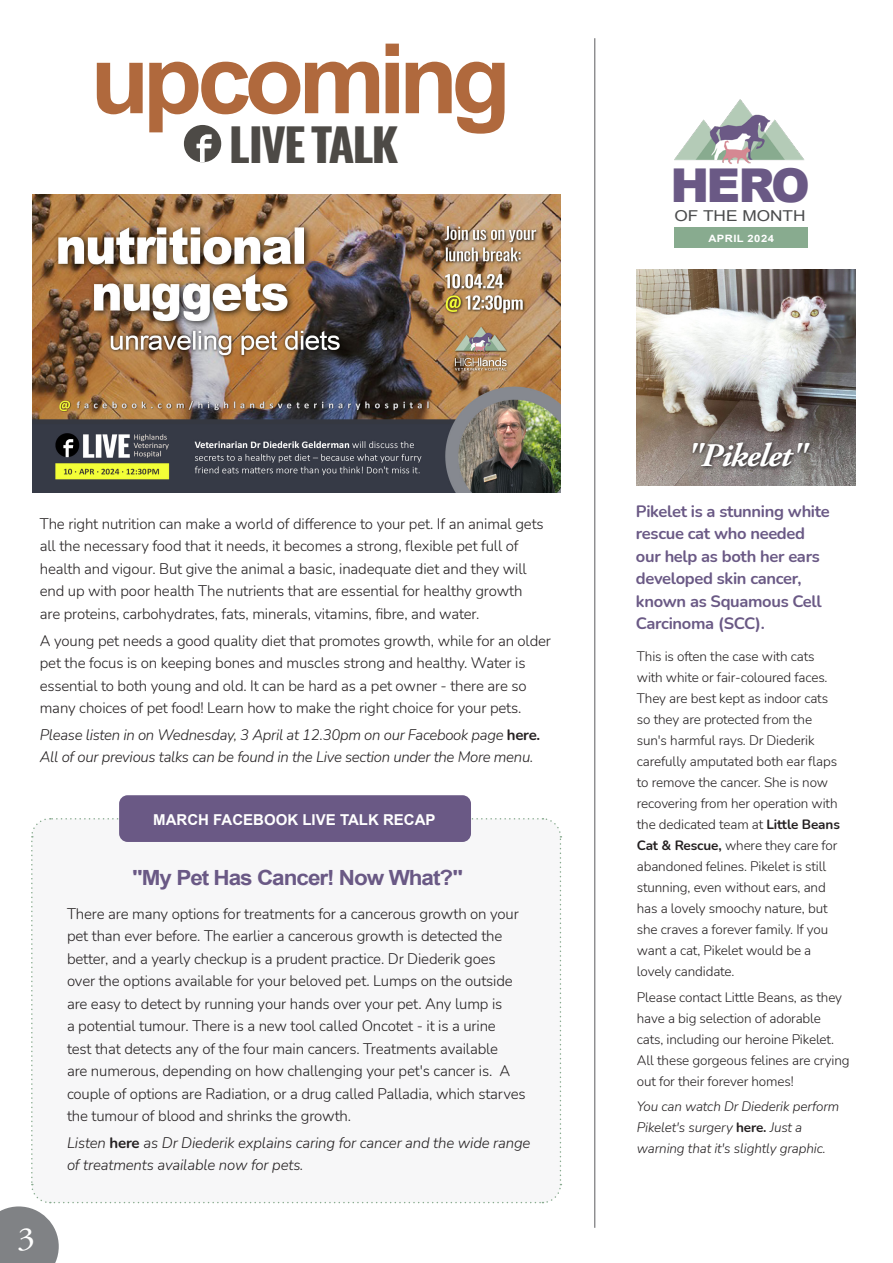
<style>
.page{position:relative;width:893px;height:1263px;background:#fff}
.page>*{position:absolute;margin:0;border:0;box-sizing:border-box;transform-origin:0 0}
.t1{font:700 97.2px "Arial";letter-spacing:-.07em;color:#b0693d}
.t2{font:900 46.65px "Arial";color:#6a5985}
.t3{font:700 45.15px "Oswald";letter-spacing:-.045em;color:#4d4a46;scale:1.06 1}
.t4{font:italic 700 33px "Adobe Garamond Pro";letter-spacing:-.03em;color:#fff;scale:1.04 1}
.t5{font:32.4px "Adobe Garamond Pro";color:#fff;scale:1.11 1}
.t6{font:700 20.85px "Arial";letter-spacing:-.045em;color:#6a5985;scale:1.08 1}
.t7{font:700 16.5px/22.5px "Nunito";letter-spacing:-.02em;color:#6a5985}
.t8{font:300 15px/22.5px "Nunito";letter-spacing:-.01em;color:#231f20}
.t9{font:italic 300 15px/22.5px "Nunito";letter-spacing:-.02em;color:#231f20}
.t10{font:700 15px "Arial";color:#fff}
.t11{font:15px "Arial";color:#4b4c4d;scale:1.15 1}
.t12{font:300 13.5px/21px "Nunito";letter-spacing:-.01em;color:#231f20}
.t13{font:italic 300 13.5px/21px "Nunito";letter-spacing:-.01em;color:#231f20}
.t14{font:700 10.05px "Arial";letter-spacing:.04em;color:#fff;scale:1.11 1}
.s1{font-weight:700;font-style:normal}
.s2{font-weight:700}
</style>
<div class="page">
<img style="left:33px;top:195px;width:527px;height:297px">
<div style="left:119px;top:795px;width:352px;height:47px;background:#6a5985;border-radius:9px"></div>
<svg style="left:0;top:817px;width:562px;height:446px"></svg>
<hr style="left:594px;top:38px;width:1px;height:1190px;background:#636366">
<img style="left:637px;top:270px;width:219px;height:216px">
<svg style="left:690px;top:440px;width:124px;height:31px;background:#6d6765"></svg>
<div style="left:184px;top:125px;width:37px;height:37px;background:#4d4a46;border-radius:50%"></div>
<svg style="left:196px;top:134px;width:16px;height:29px"></svg>
<img style="left:674px;top:99px;width:130px;height:65px">
<div style="left:674px;top:227px;width:133px;height:21px;background:#88ab8f"></div>
<h1 class="t1" style="left:90px;top:11px;width:422px">upcoming</h1>
<h3 class="t3" style="left:229px;top:105px;width:161px">LIVE TALK</h3>
<p class="t8" style="left:40px;top:512px;width:505px">The right nutrition can make a world of difference to your pet. If an animal gets all the necessary food that it needs, it becomes a strong, flexible pet full of health and vigour. But give the animal a basic, inadequate diet and they will end up with poor health The nutrients that are essential for healthy growth are proteins, carbohydrates, fats, minerals, vitamins, fibre, and water.</p>
<p class="t8" style="left:40px;top:629px;width:513px">A young pet needs a good quality diet that promotes growth, while for an older pet the focus is on keeping bones and muscles strong and healthy. Water is essential to both young and old. It can be hard as a pet owner - there are so many choices of pet food! Learn how to make the right choice for your pets.</p>
<p class="t9" style="left:40px;top:723px;width:502px">Please listen in on Wednesday, 3 April at 12.30pm on our Facebook page <span class="s1">here.<br></span>All of our previous talks can be found in the Live section under the More menu.</p>
<p class="t10" style="left:153px;top:809px;width:284px">MARCH FACEBOOK LIVE TALK RECAP</p>
<h3 class="t6" style="left:132px;top:863px;width:308px">"My Pet Has Cancer! Now What?"</h3>
<h3 class="t5" style="left:17px;top:1219px;width:18px">3</h3>
<p class="t8" style="left:67px;top:901px;width:460px">There are many options for treatments for a cancerous growth on your pet than ever before. The earlier a cancerous growth is detected the better, and a yearly checkup is a prudent practice. Dr Diederik goes over the options available for your beloved pet. Lumps on the outside are easy to detect by running your hands over your pet. Any lump is<br>a potential tumour. There is a new tool called Oncotet - it is a urine<br>test that detects any of the four main cancers. Treatments available<br>are numerous, depending on how challenging your pet's cancer is. A couple of options are Radiation, or a drug called Palladia, which starves the tumour of blood and shrinks the growth.</p>
<p class="t9" style="left:67px;top:1131px;width:465px">Listen <span class="s1">here</span> as Dr Diederik explains caring for cancer and the wide range of treatments available now for pets.</p>
<h2 class="t2" style="left:670px;top:152px;width:141px">HERO</h2>
<p class="t14" style="left:708px;top:231px;width:61px">APRIL 2024</p>
<p class="t11" style="left:674px;top:205px;width:116px">OF THE MONTH</p>
<h3 class="t4" style="left:686px;top:437px;width:118px">"Pikelet"</h3>
<p class="t7" style="left:636px;top:499px;width:195px">Pikelet is a stunning white rescue cat who needed our help as both her ears developed skin cancer, known as Squamous Cell<br>Carcinoma (SCC).</p>
<p class="t12" style="left:637px;top:645px;width:205px">This is often the case with cats with white or fair-coloured faces.<br>They are best kept as indoor cats so they are protected from the sun's harmful rays. Dr Diederik carefully amputated both ear flaps to remove the cancer. She is now recovering from her operation with the dedicated team at <span class="s2">Little Beans<br>Cat &amp; Rescue,</span> where they care for abandoned felines. Pikelet is still stunning, even without ears, and has a lovely smoochy nature, but she craves a forever family. If you want a cat, Pikelet would be a lovely candidate.</p>
<p class="t12" style="left:637px;top:986px;width:214px">Please contact Little Beans, as they have a big selection of adorable cats, including our heroine Pikelet.<br>All these gorgeous felines are crying out for their forever homes!</p>
<p class="t13" style="left:637px;top:1095px;width:204px">You can watch Dr Diederik perform<br>Pikelet's surgery <span class="s1">here.</span> Just a warning that it's slightly graphic.</p>
</div>
